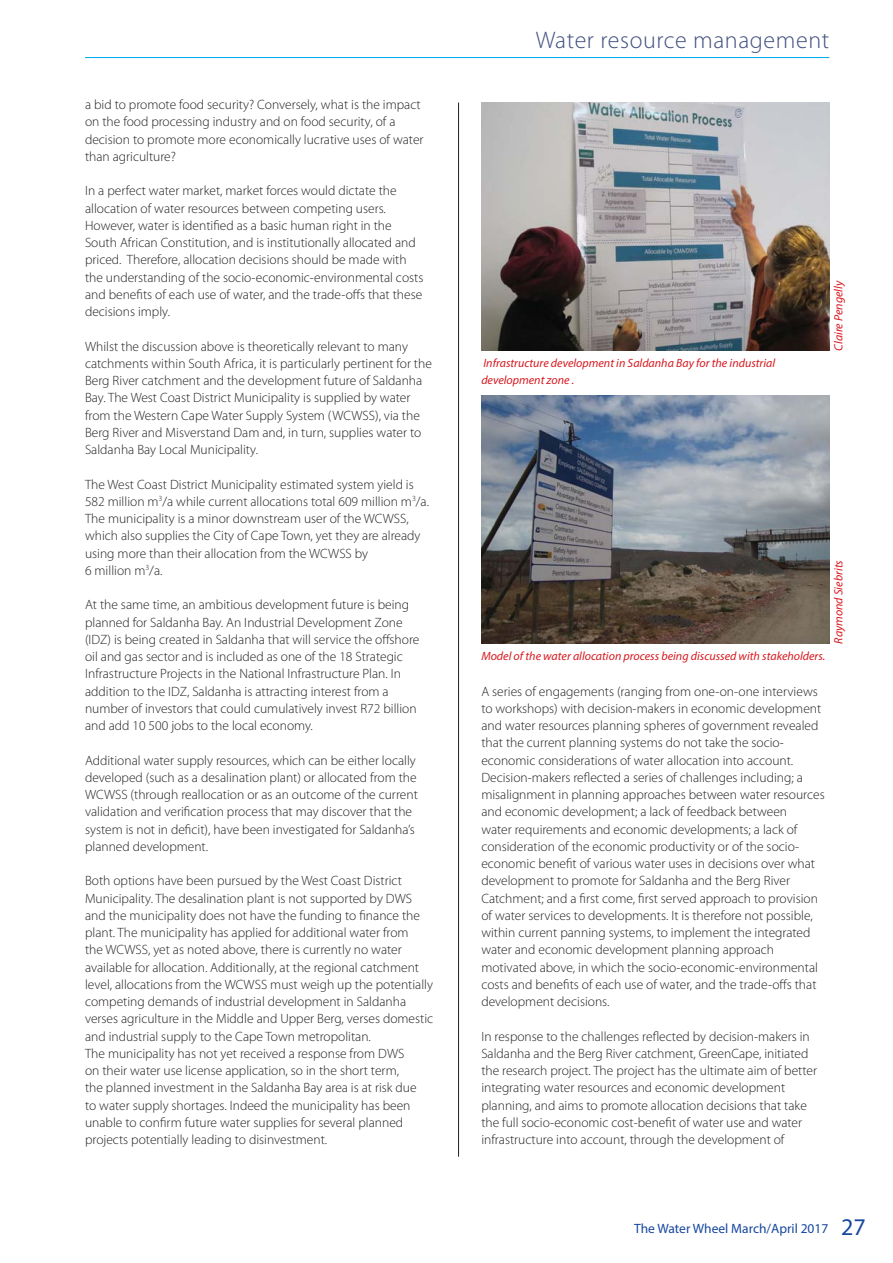
<style>
.page{position:relative;width:893px;height:1263px;background:#fff}
.page>*{position:absolute;margin:0;border:0;box-sizing:border-box;transform-origin:0 0}
.t1{font:300 24px "Myriad Pro";letter-spacing:.025em;color:#415080}
.t2{font:300 13.5px/17.2px "Myriad Pro";color:#231f20}
.t3{font:13.5px "Myriad Pro";color:#17479e}
.t4{font:italic 12px/16.5px "Myriad Pro";color:#d71920}
.s1{font-size:24px}
</style>
<div class="page">
<hr style="left:85px;top:57px;width:744px;height:1px;background:#00aeef">
<hr style="left:458px;top:103px;width:1px;height:1054px;background:#231f20">
<img style="left:481px;top:103px;width:348px;height:248px">
<img style="left:481px;top:395px;width:348px;height:249px">
<p class="t2" style="left:85px;top:97px;width:340px">a bid to promote food security? Conversely, what is the impact on the food processing industry and on food security, of a decision to promote more economically lucrative uses of water than agriculture?</p>
<p class="t2" style="left:85px;top:183px;width:340px">In a perfect water market, market forces would dictate the allocation of water resources between competing users.<br>However, water is identified as a basic human right in the South African Constitution, and is institutionally allocated and priced. Therefore, allocation decisions should be made with the understanding of the socio-economic-environmental costs and benefits of each use of water, and the trade-offs that these decisions imply.</p>
<p class="t2" style="left:85px;top:339px;width:348px">Whilst the discussion above is theoretically relevant to many catchments within South Africa, it is particularly pertinent for the Berg River catchment and the development future of Saldanha Bay. The West Coast District Municipality is supplied by water from the Western Cape Water Supply System (WCWSS), via the Berg River and Misverstand Dam and, in turn, supplies water to Saldanha Bay Local Municipality.</p>
<p class="t2" style="left:85px;top:477px;width:346px">The West Coast District Municipality estimated system yield is 582 million m<sup>3</sup>/a while current allocations total 609 million m<sup>3</sup>/a.<br>The municipality is a minor downstream user of the WCWSS, which also supplies the City of Cape Town, yet they are already using more than their allocation from the WCWSS by<br>6 million m<sup>3</sup>/a.</p>
<p class="t2" style="left:85px;top:597px;width:336px">At the same time, an ambitious development future is being planned for Saldanha Bay. An Industrial Development Zone (IDZ) is being created in Saldanha that will service the offshore oil and gas sector and is included as one of the 18 Strategic Infrastructure Projects in the National Infrastructure Plan. In addition to the IDZ, Saldanha is attracting interest from a number of investors that could cumulatively invest R72 billion and add 10 500 jobs to the local economy.</p>
<p class="t2" style="left:85px;top:753px;width:334px">Additional water supply resources, which can be either locally developed (such as a desalination plant) or allocated from the WCWSS (through reallocation or as an outcome of the current validation and verification process that may discover that the system is not in deficit), have been investigated for Saldanha’s planned development.</p>
<p class="t2" style="left:85px;top:873px;width:350px">Both options have been pursued by the West Coast District Municipality. The desalination plant is not supported by DWS and the municipality does not have the funding to finance the plant. The municipality has applied for additional water from<br>the WCWSS, yet as noted above, there is currently no water available for allocation. Additionally, at the regional catchment level, allocations from the WCWSS must weigh up the potentially competing demands of industrial development in Saldanha verses agriculture in the Middle and Upper Berg, verses domestic and industrial supply to the Cape Town metropolitan.<br>The municipality has not yet received a response from DWS<br>on their water use license application, so in the short term,<br>the planned investment in the Saldanha Bay area is at risk due<br>to water supply shortages. Indeed the municipality has been unable to confirm future water supplies for several planned projects potentially leading to disinvestment.</p>
<h1 class="t1" style="left:536px;top:31px;width:295px">Water resource management</h1>
<p class="t4" style="left:481px;top:356px;width:295px">Infrastructure development in Saldanha Bay for the industrial development zone .</p>
<p class="t4" style="left:831px;top:351px;width:72px;rotate:-90deg">Claire Pengelly</p>
<p class="t4" style="left:481px;top:649px;width:345px">Model of the water allocation process being discussed with stakeholders.</p>
<p class="t2" style="left:481px;top:684px;width:345px">A series of engagements (ranging from one-on-one interviews to workshops) with decision-makers in economic development and water resources planning spheres of government revealed that the current planning systems do not take the socio&shy;economic considerations of water allocation into account.<br>Decision-makers reflected a series of challenges including; a misalignment in planning approaches between water resources and economic development; a lack of feedback between<br>water requirements and economic developments; a lack of consideration of the economic productivity or of the socio&shy;economic benefit of various water uses in decisions over what development to promote for Saldanha and the Berg River Catchment; and a first come, first served approach to provision of water services to developments. It is therefore not possible, within current panning systems, to implement the integrated water and economic development planning approach motivated above, in which the socio-economic-environmental costs and benefits of each use of water, and the trade-offs that development decisions.</p>
<p class="t2" style="left:481px;top:1029px;width:337px">In response to the challenges reflected by decision-makers in Saldanha and the Berg River catchment, GreenCape, initiated the research project. The project has the ultimate aim of better integrating water resources and economic development planning, and aims to promote allocation decisions that take the full socio-economic cost-benefit of water use and water infrastructure into account, through the development of</p>
<p class="t4" style="left:831px;top:644px;width:85px;rotate:-90deg">Raymond Siebrits</p>
<p class="t3" style="left:634px;top:1220px;width:233px">The Water Wheel March/April 2017 <span class="s1">27</span></p>
</div>
